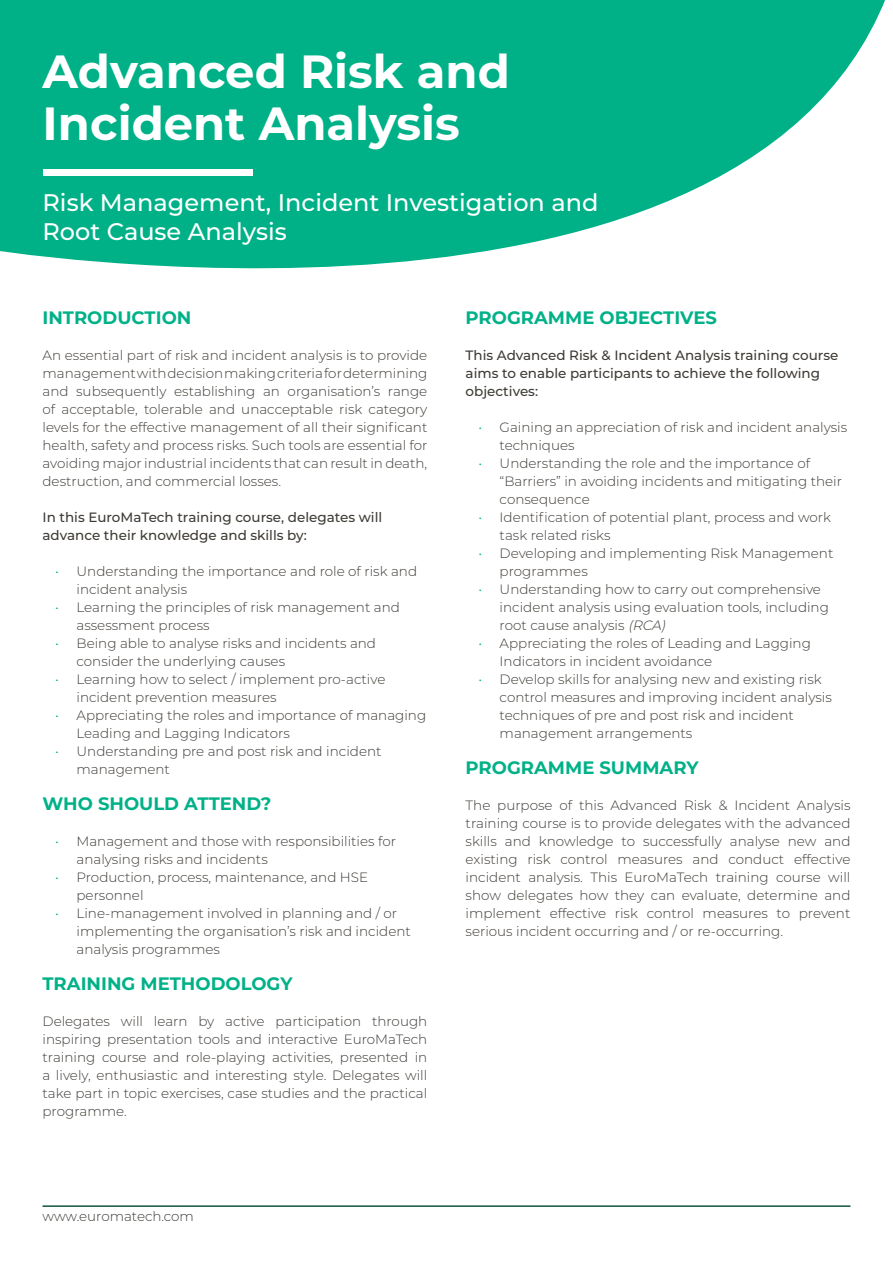
<style>
.page{position:relative;width:893px;height:1263px;background:#fff}
.page>*{position:absolute;margin:0;border:0;box-sizing:border-box;transform-origin:0 0}
.t1{font:700 46.5px/52.5px "Montserrat";color:#fff}
.t2{font:500 24px/28.8px "Montserrat";color:#fff}
.t3{font:700 18px "Montserrat";color:#00b188}
.t4{font:300 13.5px/18px "Montserrat";color:#3e3a35}
.t5{font:500 13.5px/18px "Montserrat";color:#3e3a35}
.s1{color:#00b188}
.s2{font-style:italic}
</style>
<div class="page">
<svg style="left:0;top:0;width:782px;height:269px;background:#19b893"></svg>
<svg style="left:782px;top:0;width:103px;height:136px"></svg>
<div style="left:43px;top:169px;width:210px;height:7px;background:#fff"></div>
<hr style="left:43px;top:1205px;width:807px;height:2px;background:#10563f">
<h1 class="t1" style="left:43px;top:43px;width:469px">Advanced Risk and<br>Incident Analysis</h1>
<h2 class="t2" style="left:43px;top:187px;width:557px">Risk Management, Incident Investigation and<br>Root Cause Analysis</h2>
<h3 class="t3" style="left:43px;top:305px;width:150px">INTRODUCTION</h3>
<p class="t4" style="left:43px;top:346px;width:386px;text-align:justify">An essential part of risk and incident analysis is to provide management with decision making criteria for determining and subsequently establishing an organisation’s range of acceptable, tolerable and unacceptable risk category levels for the effective management of all their significant health, safety and process risks. Such tools are essential for avoiding major industrial incidents that can result in death, destruction, and commercial losses.</p>
<p class="t5" style="left:43px;top:508px;width:341px">In this EuroMaTech training course, delegates will advance their knowledge and skills by:</p>
<p class="t4" style="left:77px;top:562px;width:342px;text-indent:-21px"><span class="s1">•</span> Understanding the importance and role of risk and incident analysis</p>
<p class="t4" style="left:77px;top:598px;width:325px;text-indent:-21px"><span class="s1">•</span> Learning the principles of risk management and assessment process</p>
<p class="t4" style="left:77px;top:634px;width:301px;text-indent:-21px"><span class="s1">•</span> Being able to analyse risks and incidents and consider the underlying causes</p>
<p class="t4" style="left:77px;top:670px;width:310px;text-indent:-21px"><span class="s1">•</span> Learning how to select / implement pro-active incident prevention measures</p>
<p class="t4" style="left:77px;top:706px;width:351px;text-indent:-21px"><span class="s1">•</span> Appreciating the roles and importance of managing<br>Leading and Lagging Indicators</p>
<p class="t4" style="left:77px;top:742px;width:306px;text-indent:-21px"><span class="s1">•</span> Understanding pre and post risk and incident management</p>
<h3 class="t3" style="left:43px;top:791px;width:230px">WHO SHOULD ATTEND?</h3>
<p class="t4" style="left:77px;top:832px;width:321px;text-indent:-21px"><span class="s1">•</span> Management and those with responsibilities for analysing risks and incidents</p>
<p class="t4" style="left:77px;top:868px;width:293px;text-indent:-21px"><span class="s1">•</span> Production, process, maintenance, and HSE personnel</p>
<p class="t4" style="left:77px;top:904px;width:336px;text-indent:-21px"><span class="s1">•</span> Line-management involved in planning and / or implementing the organisation’s risk and incident analysis programmes</p>
<h3 class="t3" style="left:43px;top:971px;width:252px">TRAINING METHODOLOGY</h3>
<p class="t4" style="left:43px;top:1012px;width:386px;text-align:justify">Delegates will learn by active participation through inspiring presentation tools and interactive EuroMaTech training course and role-playing activities, presented in a lively, enthusiastic and interesting style. Delegates will take part in topic exercises, case studies and the practical programme.</p>
<p class="t4" style="left:43px;top:1207px;width:153px">www.euromatech.com</p>
<h3 class="t3" style="left:466px;top:305px;width:253px">PROGRAMME OBJECTIVES</h3>
<p class="t5" style="left:466px;top:346px;width:374px">This Advanced Risk &amp; Incident Analysis training course aims to enable participants to achieve the following objectives:</p>
<p class="t4" style="left:500px;top:418px;width:349px;text-indent:-21px"><span class="s1">•</span> Gaining an appreciation of risk and incident analysis techniques</p>
<p class="t4" style="left:500px;top:454px;width:344px;text-indent:-21px"><span class="s1">•</span> Understanding the role and the importance of “Barriers” in avoiding incidents and mitigating their consequence</p>
<p class="t4" style="left:500px;top:508px;width:333px;text-indent:-21px"><span class="s1">•</span> Identification of potential plant, process and work task related risks</p>
<p class="t4" style="left:500px;top:544px;width:335px;text-indent:-21px"><span class="s1">•</span> Developing and implementing Risk Management programmes</p>
<p class="t4" style="left:500px;top:580px;width:331px;text-indent:-21px"><span class="s1">•</span> Understanding how to carry out comprehensive incident analysis using evaluation tools, including root cause analysis <span class="s2">(RCA)</span></p>
<p class="t4" style="left:500px;top:634px;width:313px;text-indent:-21px"><span class="s1">•</span> Appreciating the roles of Leading and Lagging<br>Indicators in incident avoidance</p>
<p class="t4" style="left:500px;top:670px;width:334px;text-indent:-21px"><span class="s1">•</span> Develop skills for analysing new and existing risk control measures and improving incident analysis techniques of pre and post risk and incident management arrangements</p>
<h3 class="t3" style="left:466px;top:755px;width:234px">PROGRAMME SUMMARY</h3>
<p class="t4" style="left:466px;top:796px;width:386px;text-align:justify">The purpose of this Advanced Risk &amp; Incident Analysis training course is to provide delegates with the advanced skills and knowledge to successfully analyse new and existing risk control measures and conduct effective incident analysis. This EuroMaTech training course will show delegates how they can evaluate, determine and implement effective risk control measures to prevent serious incident occurring and / or re-occurring.</p>
</div>
